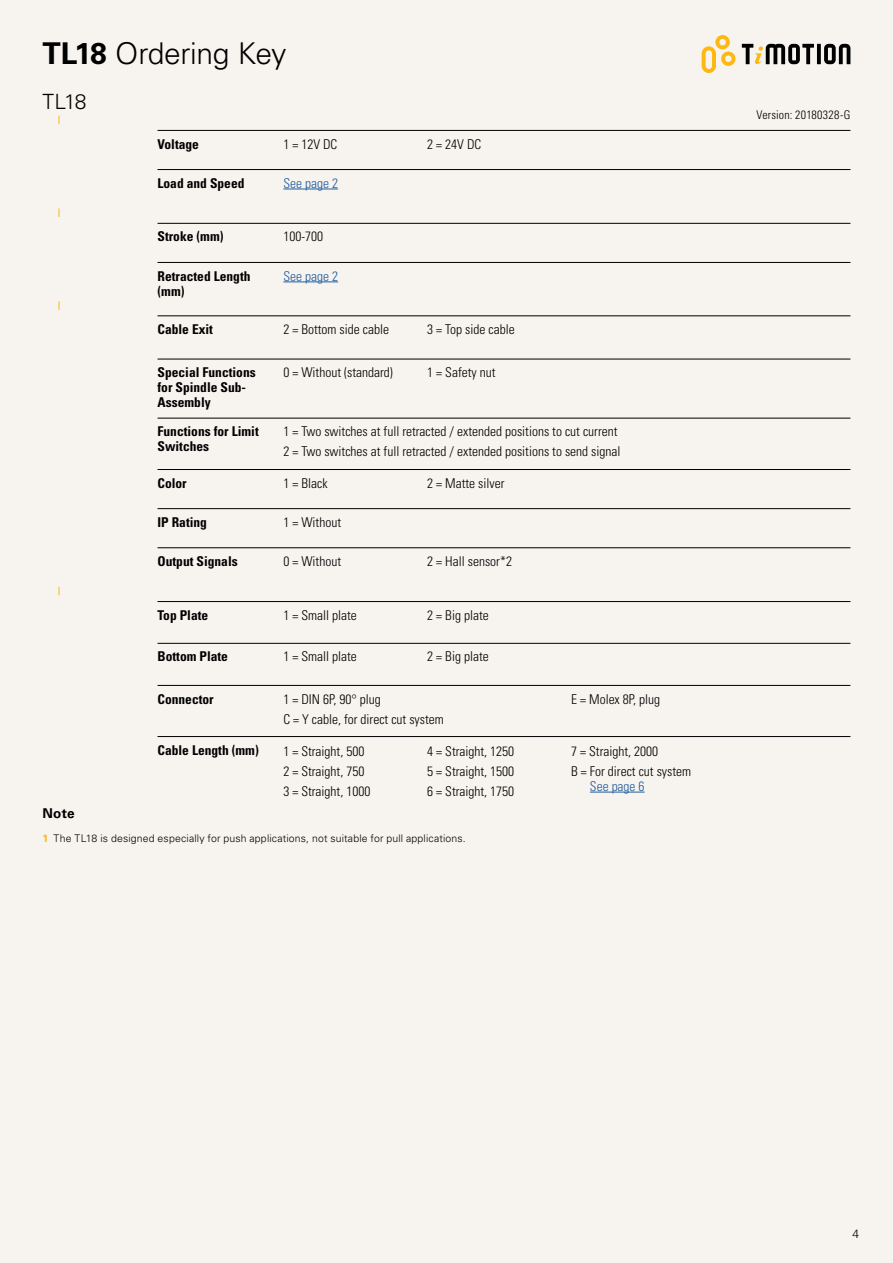
<style>
.page{position:relative;width:893px;height:1263px;background:#f7f3ef}
.page>*{position:absolute;margin:0;border:0;box-sizing:border-box;transform-origin:0 0}
.t1{font:300 30px "Univers LT Std";letter-spacing:-.015em;color:#000}
.t2{font:300 21px "Univers LT Std";color:#000}
.t3{font:300 condensed 13.5px/20.1px "Univers LT Std";color:#000}
.t4{font:700 condensed 13.5px/15px "Univers LT Std";color:#000}
.t5{font:300 condensed 13.5px "Univers LT Std";color:#205d9e}
.t6{font:700 13.5px "Univers LT Std";color:#000}
.t7{font:300 condensed 12px "Univers LT Std";letter-spacing:.015em;color:#000}
.t8{font:300 12px "Univers LT Std";color:#000}
.t9{font:300 10.5px "Univers LT Std";letter-spacing:.015em;color:#000}
.s1{font-weight:700}
.s2{font-weight:700;color:#fdb812}
</style>
<div class="page">
<svg style="left:702px;top:35px;width:33px;height:38px"></svg>
<svg style="left:817px;top:44px;width:4px;height:20px"></svg>
<svg style="left:824px;top:44px;width:26px;height:20px"></svg>
<svg style="left:742px;top:44px;width:72px;height:20px"></svg>
<hr style="left:158px;top:169px;width:692px;height:1px;background:#000">
<hr style="left:158px;top:130px;width:692px;height:1px;background:#000">
<hr style="left:158px;top:685px;width:692px;height:1px;background:#000">
<hr style="left:158px;top:508px;width:692px;height:1px;background:#000">
<hr style="left:158px;top:547px;width:692px;height:1px;background:#000">
<hr style="left:158px;top:736px;width:692px;height:1px;background:#000">
<hr style="left:158px;top:469px;width:692px;height:1px;background:#000">
<hr style="left:158px;top:418px;width:692px;height:1px;background:#000">
<hr style="left:590px;top:792px;width:55px;height:1px;background:#205d9e">
<hr style="left:158px;top:223px;width:692px;height:1px;background:#000">
<hr style="left:158px;top:262px;width:692px;height:1px;background:#000">
<hr style="left:158px;top:643px;width:692px;height:1px;background:#000">
<hr style="left:283px;top:189px;width:55px;height:1px;background:#205d9e">
<hr style="left:283px;top:282px;width:55px;height:1px;background:#205d9e">
<hr style="left:158px;top:316px;width:692px;height:1px;background:#000">
<hr style="left:158px;top:601px;width:692px;height:1px;background:#000">
<hr style="left:158px;top:359px;width:692px;height:1px;background:#000">
<h1 class="t1" style="left:43px;top:36px;width:246px"><span class="s1">TL18</span> Ordering Key</h1>
<h2 class="t2" style="left:43px;top:89px;width:46px">TL18</h2>
<p class="t4" style="left:158px;top:136px;width:43px">Voltage</p>
<p class="t3" style="left:283px;top:134px;width:55px">1 = 12V DC</p>
<p class="t3" style="left:427px;top:134px;width:55px">2 = 24V DC</p>
<p class="t4" style="left:158px;top:175px;width:88px">Load and Speed</p>
<p class="t5" style="left:283px;top:175px;width:56px">See page 2</p>
<p class="t4" style="left:158px;top:229px;width:68px">Stroke (mm)</p>
<p class="t4" style="left:158px;top:268px;width:95px">Retracted Length (mm)</p>
<p class="t3" style="left:283px;top:227px;width:41px">100-700</p>
<p class="t5" style="left:283px;top:268px;width:56px">See page 2</p>
<p class="t4" style="left:158px;top:322px;width:57px">Cable Exit</p>
<p class="t3" style="left:283px;top:319px;width:107px">2 = Bottom side cable</p>
<p class="t3" style="left:427px;top:319px;width:89px">3 = Top side cable</p>
<p class="t4" style="left:158px;top:365px;width:100px">Special Functions for Spindle Sub-<br>Assembly</p>
<p class="t3" style="left:283px;top:362px;width:111px">0 = Without (standard)</p>
<p class="t3" style="left:427px;top:362px;width:70px">1 = Safety nut</p>
<p class="t4" style="left:158px;top:424px;width:103px">Functions for Limit<br>Switches</p>
<p class="t3" style="left:283px;top:421px;width:339px">1 = Two switches at full retracted / extended positions to cut current<br>2 = Two switches at full retracted / extended positions to send signal</p>
<p class="t4" style="left:158px;top:475px;width:31px">Color</p>
<p class="t3" style="left:283px;top:473px;width:46px">1 = Black</p>
<p class="t3" style="left:427px;top:473px;width:79px">2 = Matte silver</p>
<p class="t4" style="left:158px;top:514px;width:51px">IP Rating</p>
<p class="t4" style="left:158px;top:553px;width:82px">Output Signals</p>
<p class="t3" style="left:283px;top:512px;width:59px">1 = Without</p>
<p class="t3" style="left:283px;top:551px;width:59px">0 = Without</p>
<p class="t3" style="left:427px;top:551px;width:86px">2 = Hall sensor*2</p>
<p class="t4" style="left:158px;top:607px;width:52px">Top Plate</p>
<p class="t3" style="left:283px;top:605px;width:75px">1 = Small plate</p>
<p class="t3" style="left:427px;top:605px;width:63px">2 = Big plate</p>
<p class="t4" style="left:158px;top:649px;width:72px">Bottom Plate</p>
<p class="t3" style="left:283px;top:647px;width:75px">1 = Small plate</p>
<p class="t3" style="left:427px;top:647px;width:63px">2 = Big plate</p>
<p class="t4" style="left:158px;top:691px;width:58px">Connector</p>
<p class="t4" style="left:158px;top:742px;width:103px">Cable Length (mm)</p>
<p class="t3" style="left:283px;top:689px;width:162px">1 = DIN 6P, 90° plug<br>C = Y cable, for direct cut system</p>
<p class="t3" style="left:571px;top:689px;width:90px">E = Molex 8P, plug</p>
<p class="t3" style="left:283px;top:741px;width:88px">1 = Straight, 500<br>2 = Straight, 750<br>3 = Straight, 1000</p>
<p class="t3" style="left:427px;top:741px;width:88px;text-align:justify">4 = Straight, 1250<br>5 = Straight, 1500<br>6 = Straight, 1750</p>
<p class="t3" style="left:571px;top:741px;width:121px">7 = Straight, 2000<br>B = For direct cut system</p>
<p class="t5" style="left:590px;top:778px;width:56px">See page 6</p>
<p class="t6" style="left:43px;top:805px;width:34px">Note</p>
<p class="t9" style="left:43px;top:832px;width:425px"><span class="s2">1</span> The TL18 is designed especially for push applications, not suitable for pull applications.</p>
<p class="t7" style="left:756px;top:108px;width:96px">Version: 20180328-G</p>
<p class="t8" style="left:852px;top:1226px;width:8px">4</p>
</div>
